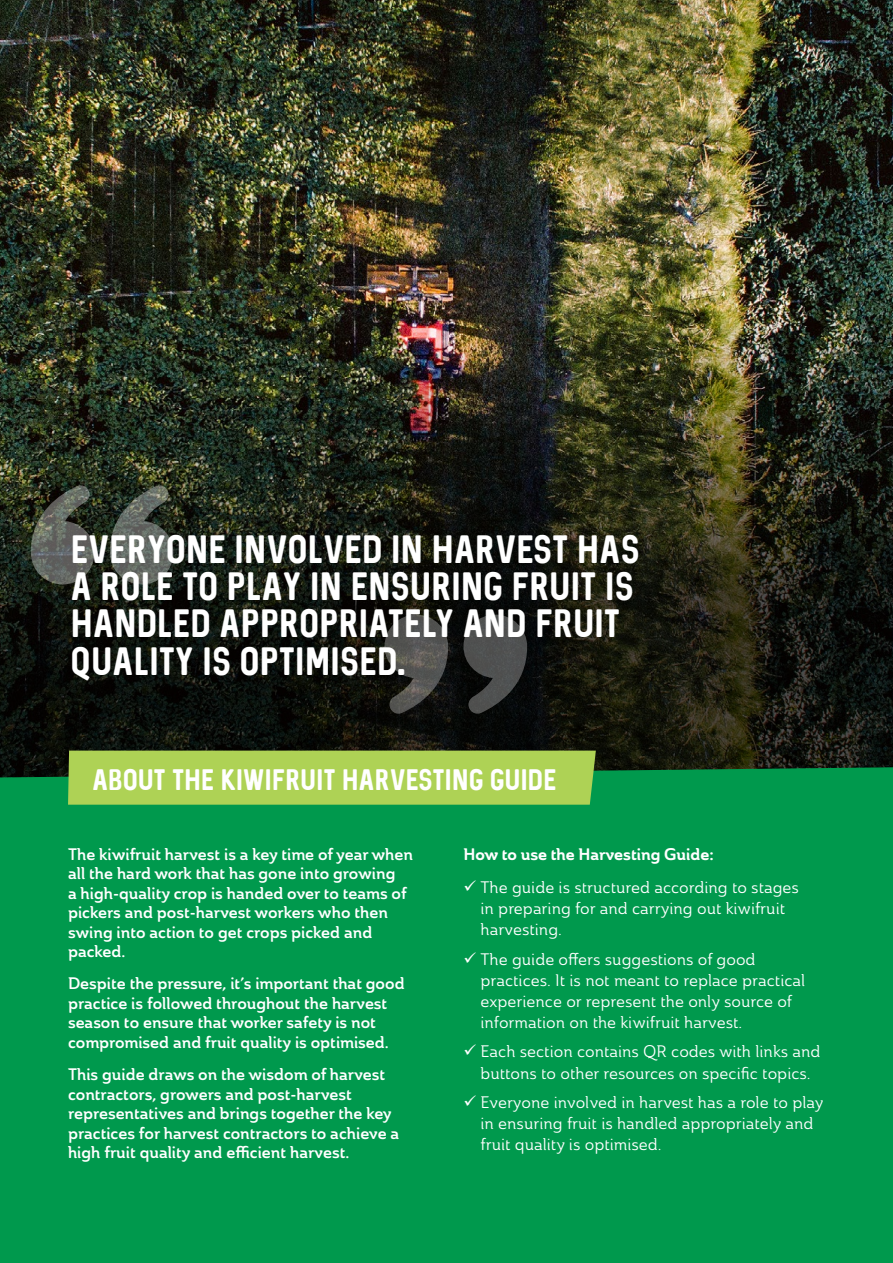
<style>
.page{position:relative;width:893px;height:1263px;background:#fff}
.page>*{position:absolute;margin:0;border:0;box-sizing:border-box;transform-origin:0 0}
.t1{font:31.65px/37.3px "Sequel Neue";letter-spacing:-.01em;color:#fff}
.t2{font:23.7px "Sequel Neue";letter-spacing:-.01em;color:#fff}
.t3{font:16.5px/19.5px "Ainslie Nor Dem";color:#fff}
.t4{font:16.5px/21px "Ainslie Nor Reg";color:#fff}
.t5{font:16.5px "Ainslie Nor Bol";color:#fff}
</style>
<div class="page">
<img style="left:0;top:0;width:893px;height:251px">
<img style="left:0;top:251px;width:893px;height:516px">
<svg style="left:110px;top:484px;width:63px;height:100px"></svg>
<svg style="left:31px;top:484px;width:64px;height:100px"></svg>
<svg style="left:384px;top:615px;width:64px;height:100px"></svg>
<svg style="left:463px;top:615px;width:64px;height:100px"></svg>
<div style="left:0;top:767px;width:893px;height:496px;background:#00994d"></div>
<div style="left:68px;top:751px;width:528px;height:54px;background:#aed255"></div>
<svg style="left:465px;top:881px;width:11px;height:10px"></svg>
<svg style="left:465px;top:952px;width:11px;height:11px"></svg>
<svg style="left:465px;top:1045px;width:11px;height:10px"></svg>
<svg style="left:465px;top:1095px;width:11px;height:11px"></svg>
<h1 class="t1" style="left:71px;top:531px;width:571px">EVERYONE INVOLVED IN HARVEST HAS<br>A ROLE TO PLAY IN ENSURING FRUIT IS<br>HANDLED APPROPRIATELY AND FRUIT<br>QUALITY IS OPTIMISED.</h1>
<h2 class="t2" style="left:92px;top:763px;width:466px">ABOUT THE KIWIFRUIT HARVESTING GUIDE</h2>
<p class="t3" style="left:68px;top:844px;width:347px">The kiwifruit harvest is a key time of year when all the hard work that has gone into growing<br>a high-quality crop is handed over to teams of pickers and post-harvest workers who then swing into action to get crops picked and packed.</p>
<p class="t3" style="left:68px;top:974px;width:338px">Despite the pressure, it’s important that good practice is followed throughout the harvest season to ensure that worker safety is not compromised and fruit quality is optimised.</p>
<p class="t3" style="left:68px;top:1065px;width:333px">This guide draws on the wisdom of harvest contractors, growers and post-harvest representatives and brings together the key practices for harvest contractors to achieve a high fruit quality and efficient harvest.</p>
<p class="t5" style="left:463px;top:843px;width:252px">How to use the Harvesting Guide:</p>
<p class="t4" style="left:480px;top:877px;width:320px">The guide is structured according to stages in preparing for and carrying out kiwifruit harvesting.</p>
<p class="t4" style="left:480px;top:948px;width:326px">The guide offers suggestions of good practices. It is not meant to replace practical experience or represent the only source of information on the kiwifruit harvest.</p>
<p class="t4" style="left:480px;top:1041px;width:341px">Each section contains QR codes with links and buttons to other resources on specific topics.</p>
<p class="t4" style="left:480px;top:1091px;width:344px">Everyone involved in harvest has a role to play in ensuring fruit is handled appropriately and fruit quality is optimised.</p>
</div>
